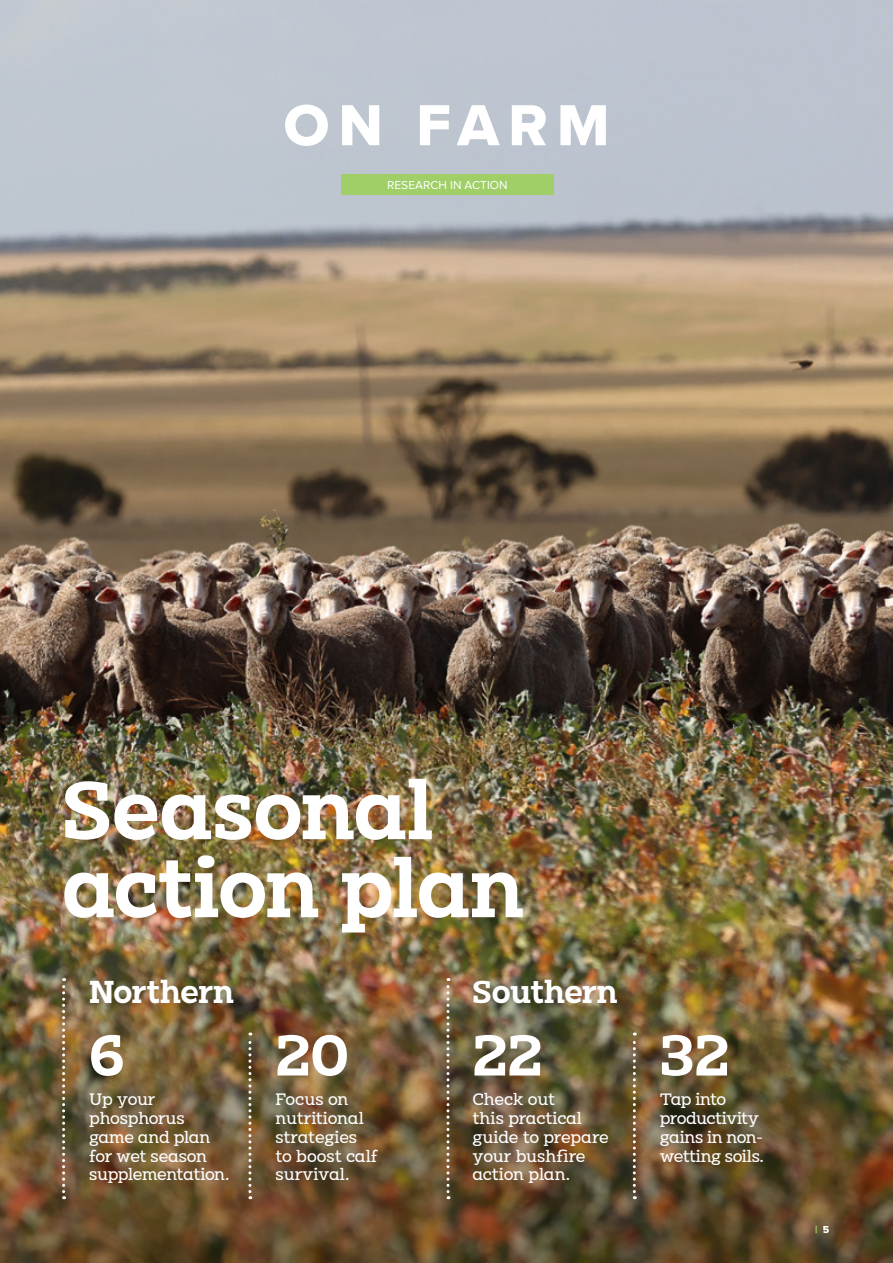
<style>
.page{position:relative;width:893px;height:1263px;background:#fff}
.page>*{position:absolute;margin:0;border:0;box-sizing:border-box;transform-origin:0 0}
.t1{font:600 85.5px/78px "Clab";letter-spacing:-.01em;color:#fff}
.t2{font:600 60px "Clab";color:#fff}
.t3{font:60px "Proxima Nova Extrabld";letter-spacing:.15em;color:#fff}
.t4{font:600 33px "Clab";letter-spacing:-.01em;color:#fff}
.t5{font:17.25px/18.8px "Clab";letter-spacing:-.02em;color:#fff}
.t6{font:17.25px/18.8px "Clab";color:#fff}
.t7{font:17.25px/18.8px "Clab";letter-spacing:-.04em;color:#fff}
.t8{font:12px "Proxima Nova";color:#fff}
.t9{font:10.5px "Proxima Nova Extrabld";color:#a0cf67}
.s1{color:#fff}
</style>
<div class="page">
<img style="left:0;top:0;width:893px;height:904px">
<img style="left:0;top:904px;width:893px;height:359px">
<svg style="left:446px;top:978px;width:3px;height:221px"></svg>
<svg style="left:62px;top:978px;width:3px;height:221px"></svg>
<svg style="left:248px;top:1032px;width:3px;height:167px"></svg>
<svg style="left:633px;top:1032px;width:3px;height:167px"></svg>
<div style="left:341px;top:175px;width:213px;height:20px;background:#a0cf67"></div>
<h2 class="t3" style="left:283px;top:80px;width:327px">ON FARM</h2>
<p class="t8" style="left:387px;top:178px;width:122px">RESEARCH IN ACTION</p>
<h1 class="t1" style="left:62px;top:769px;width:464px">Seasonal action plan</h1>
<h3 class="t4" style="left:89px;top:972px;width:147px">Northern</h3>
<h3 class="t4" style="left:472px;top:972px;width:147px">Southern</h3>
<h2 class="t2" style="left:89px;top:1019px;width:37px">6</h2>
<p class="t5" style="left:89px;top:1090px;width:142px">Up your phosphorus game and plan for wet season supplementation.</p>
<h2 class="t2" style="left:275px;top:1019px;width:75px">20</h2>
<p class="t6" style="left:275px;top:1090px;width:104px">Focus on nutritional strategies<br>to boost calf survival.</p>
<h2 class="t2" style="left:472px;top:1019px;width:71px">22</h2>
<p class="t5" style="left:472px;top:1090px;width:138px">Check out<br>this practical guide to prepare your bushfire action plan.</p>
<h2 class="t2" style="left:660px;top:1019px;width:71px">32</h2>
<p class="t7" style="left:660px;top:1090px;width:106px">Tap into productivity gains in non&shy;wetting soils.</p>
<p class="t9" style="left:815px;top:1222px;width:16px">| <span class="s1">5</span></p>
</div>
